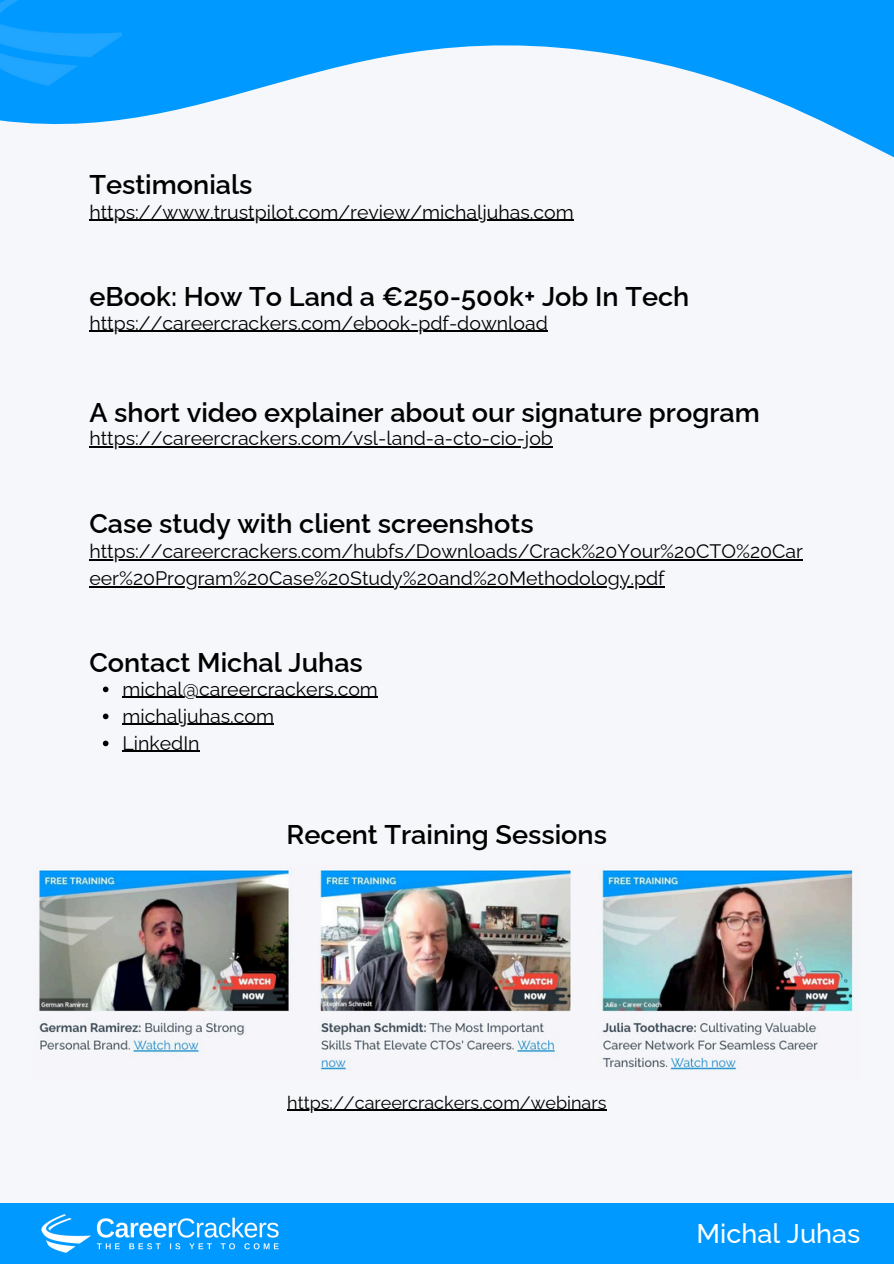
<style>
.page{position:relative;width:894px;height:1264px;background:#fff}
.page>*{position:absolute;margin:0;border:0;box-sizing:border-box;transform-origin:0 0}
.t1{font:600 27px "Raleway";color:#000}
.t2{font:500 27px "Raleway";color:#fff}
.t3{font:19.5px "Raleway";color:#000}
.t4{font:18px "Raleway";color:#000}
</style>
<div class="page">
<div style="left:0;top:0;width:893px;height:1263px;background:#f5f7fa"></div>
<div style="left:0;top:1202px;width:893px;height:61px;background:#09f"></div>
<img style="left:27px;top:1202px;width:266px;height:51px">
<svg style="left:89px;top:0;width:804px;height:221px"></svg>
<img style="left:38px;top:870px;width:815px;height:200px">
<hr style="left:89px;top:220px;width:484px;height:1px;background:#000">
<hr style="left:89px;top:331px;width:458px;height:1px;background:#000">
<hr style="left:89px;top:446px;width:464px;height:1px;background:#000">
<svg style="left:103px;top:686px;width:5px;height:6px"></svg>
<hr style="left:122px;top:696px;width:256px;height:2px;background:#000">
<svg style="left:103px;top:713px;width:5px;height:6px"></svg>
<hr style="left:122px;top:723px;width:152px;height:2px;background:#000">
<svg style="left:103px;top:740px;width:5px;height:6px"></svg>
<hr style="left:122px;top:750px;width:78px;height:2px;background:#000">
<hr style="left:287px;top:1109px;width:319px;height:1px;background:#000">
<hr style="left:89px;top:559px;width:713px;height:1px;background:#000">
<hr style="left:89px;top:586px;width:575px;height:1px;background:#000">
<img style="left:0;top:0;width:122px;height:135px">
<p class="t1" style="left:89px;top:168px;width:165px">Testimonials</p>
<h1 class="t3" style="left:89px;top:200px;width:486px">https://www.trustpilot.com/review/michaljuhas.com</h1>
<p class="t1" style="left:89px;top:281px;width:601px">eBook: How To Land a €250-500k+ Job In Tech</p>
<h1 class="t3" style="left:89px;top:311px;width:460px">https://careercrackers.com/ebook-pdf-download</h1>
<p class="t1" style="left:89px;top:396px;width:671px">A short video explainer about our signature program</p>
<h1 class="t3" style="left:89px;top:427px;width:465px">https://careercrackers.com/vsl-land-a-cto-cio-job</h1>
<p class="t1" style="left:89px;top:508px;width:445px">Case study with client screenshots</p>
<h1 class="t3" style="left:89px;top:539px;width:715px">https://careercrackers.com/hubfs/Downloads/Crack%20Your%20CTO%20Car</h1>
<p class="t3" style="left:89px;top:566px;width:576px">eer%20Program%20Case%20Study%20and%20Methodology.pdf</p>
<p class="t1" style="left:89px;top:646px;width:275px">Contact Michal Juhas</p>
<h1 class="t3" style="left:122px;top:677px;width:257px">michal@careercrackers.com</h1>
<p class="t3" style="left:122px;top:704px;width:153px">michaljuhas.com</p>
<h1 class="t3" style="left:122px;top:731px;width:79px">LinkedIn</h1>
<p class="t1" style="left:286px;top:818px;width:322px">Recent Training Sessions</p>
<p class="t4" style="left:287px;top:1091px;width:320px">https://careercrackers.com/webinars</p>
<p class="t2" style="left:696px;top:1217px;width:165px">Michal Juhas</p>
</div>
